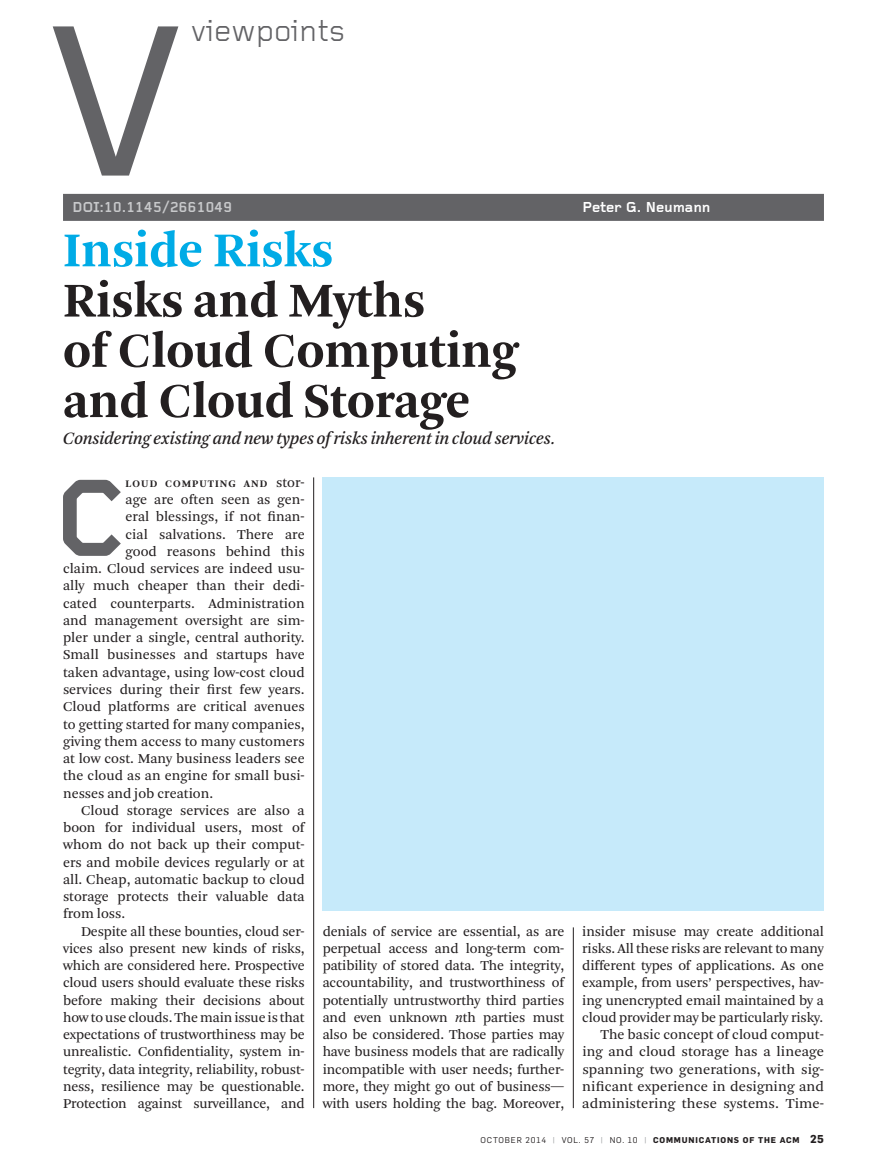
<style>
.page{position:relative;width:878px;height:1175px;background:#fff}
.page>*{position:absolute;margin:0;border:0;box-sizing:border-box;transform-origin:0 0}
.t1{font:500 223.5px "Foundry Gridnik";color:#636366}
.t2{font:700 114px "Foundry Gridnik";color:#636366}
.t3{font:700 51px/50.2px "Arnhem";letter-spacing:-.005em;color:#231f20}
.t4{font:700 51px "Arnhem";letter-spacing:-.005em;color:#00abe6}
.t5{font:31.5px "Foundry Gridnik";letter-spacing:-.005em;color:#636366}
.t6{font:italic 18px "Arnhem";letter-spacing:-.025em;color:#231f20}
.t7{font:700 15px "Foundry Gridnik";letter-spacing:-.015em;color:#c7c8ca}
.t8{font:700 15px "Foundry Gridnik";letter-spacing:-.015em;color:#fff}
.t9{font:14.25px/17.2px "Arnhem Blond";color:#231f20;text-align:right}
.t10{font:700 10.5px "Arnhem";letter-spacing:.1em;color:#231f20}
.t11{font:8.25px "Flama";letter-spacing:.1em;color:#231f20}
.s1{font-family:"Arnhem Blond";font-weight:400;font-size:14.25px}
.s2{font-style:italic}
.s3{color:#939598}
.s4{font-weight:700}
.s5{font-weight:700;font-size:11.25px}
</style>
<div class="page">
<hr style="left:313px;top:477px;width:1px;height:631px;background:#231f20">
<hr style="left:573px;top:927px;width:1px;height:181px;background:#231f20">
<div style="left:63px;top:194px;width:761px;height:27px;background:#636366"></div>
<div style="left:322px;top:477px;width:502px;height:433px;background:#c6eafa"></div>
<h1 class="t1" style="left:48px;top:-19px;width:136px">V</h1>
<h3 class="t5" style="left:191px;top:14px;width:156px">viewpoints</h3>
<p class="t7" style="left:72px;top:199px;width:162px">DOI:10.1145/2661049</p>
<p class="t8" style="left:582px;top:199px;width:130px">Peter G. Neumann</p>
<h3 class="t4" style="left:63px;top:222px;width:272px">Inside Risks</h3>
<h3 class="t3" style="left:63px;top:276px;width:456px">Risks and Myths<br>of Cloud Computing and Cloud Storage</h3>
<p class="t6" style="left:63px;top:428px;width:494px">Considering existing and new types of risks inherent in cloud services.</p>
<h2 class="t2" style="left:53px;top:455px;width:74px">C</h2>
<p class="t10" style="left:126px;top:477px;width:180px">LOUD COMPUTING AND <span class="s1">stor-</span></p>
<p class="t9" style="left:126px;top:491px;width:180px">age are often seen as gen-</p>
<p class="t9" style="left:126px;top:508px;width:180px">eral blessings, if not finan-</p>
<p class="t9" style="left:126px;top:526px;width:180px">cial salvations. There are</p>
<p class="t9" style="left:126px;top:543px;width:180px">good reasons behind this</p>
<p class="t9" style="left:63px;top:560px;width:243px">claim. Cloud services are indeed usu-</p>
<p class="t9" style="left:63px;top:577px;width:243px">ally much cheaper than their dedi-</p>
<p class="t9" style="left:63px;top:595px;width:243px">cated counterparts. Administration</p>
<p class="t9" style="left:63px;top:612px;width:243px">and management oversight are sim-</p>
<p class="t9" style="left:63px;top:629px;width:243px">pler under a single, central authority.</p>
<p class="t9" style="left:63px;top:646px;width:243px">Small businesses and startups have</p>
<p class="t9" style="left:63px;top:664px;width:243px">taken advantage, using low-cost cloud</p>
<p class="t9" style="left:63px;top:681px;width:243px">services during their first few years.</p>
<p class="t9" style="left:63px;top:698px;width:243px">Cloud platforms are critical avenues</p>
<p class="t9" style="left:63px;top:715px;width:243px">to getting started for many companies,</p>
<p class="t9" style="left:63px;top:733px;width:243px">giving them access to many customers</p>
<p class="t9" style="left:63px;top:750px;width:243px">at low cost. Many business leaders see</p>
<p class="t9" style="left:63px;top:767px;width:243px">the cloud as an engine for small busi-</p>
<p class="t9" style="left:63px;top:784px;width:152px">nesses and job creation.</p>
<p class="t9" style="left:81px;top:802px;width:225px">Cloud storage services are also a</p>
<p class="t9" style="left:63px;top:819px;width:243px">boon for individual users, most of</p>
<p class="t9" style="left:63px;top:836px;width:243px">whom do not back up their comput-</p>
<p class="t9" style="left:63px;top:853px;width:243px">ers and mobile devices regularly or at</p>
<p class="t9" style="left:63px;top:871px;width:243px">all. Cheap, automatic backup to cloud</p>
<p class="t9" style="left:63px;top:888px;width:243px">storage protects their valuable data</p>
<p class="t9" style="left:63px;top:905px;width:64px">from loss.</p>
<p class="t9" style="left:81px;top:922px;width:225px">Despite all these bounties, cloud ser-</p>
<p class="t9" style="left:63px;top:939px;width:243px">vices also present new kinds of risks,</p>
<p class="t9" style="left:63px;top:957px;width:243px">which are considered here. Prospective</p>
<p class="t9" style="left:63px;top:974px;width:243px">cloud users should evaluate these risks</p>
<p class="t9" style="left:63px;top:991px;width:243px">before making their decisions about</p>
<p class="t9" style="left:63px;top:1009px;width:243px">how to use clouds. The main issue is that</p>
<p class="t9" style="left:63px;top:1026px;width:243px">expectations of trustworthiness may be</p>
<p class="t9" style="left:63px;top:1043px;width:243px">unrealistic. Confidentiality, system in-</p>
<p class="t9" style="left:63px;top:1060px;width:243px">tegrity, data integrity, reliability, robust-</p>
<p class="t9" style="left:63px;top:1077px;width:243px">ness, resilience may be questionable.</p>
<p class="t9" style="left:63px;top:1095px;width:243px">Protection against surveillance, and</p>
<p class="t9" style="left:322px;top:922px;width:243px;text-align:justify">denials of service are essential, as are perpetual access and long-term com&shy;patibility of stored data. The integrity, accountability, and trustworthiness of potentially untrustworthy third parties and even unknown <span class="s2">n</span>th parties must also be considered. Those parties may have business models that are radically incompatible with user needs; further&shy;more, they might go out of business— with users holding the bag. Moreover,</p>
<p class="t9" style="left:582px;top:922px;width:243px">insider misuse may create additional risks. All these risks are relevant to many different types of applications. As one example, from users’ perspectives, hav&shy;ing unencrypted email maintained by a cloud provider may be particularly risky.<br>The basic concept of cloud comput&shy;ing and cloud storage has a lineage spanning two generations, with sig&shy;nificant experience in designing and administering these systems. Time-</p>
<p class="t11" style="left:480px;top:1134px;width:345px">OCTOBER 2014 <span class="s3">|</span> VOL. 57 <span class="s3">|</span> NO. 10 <span class="s3">|</span> <span class="s4">COMMUNICATIONS OF THE ACM</span> <span class="s5">25</span></p>
</div>
